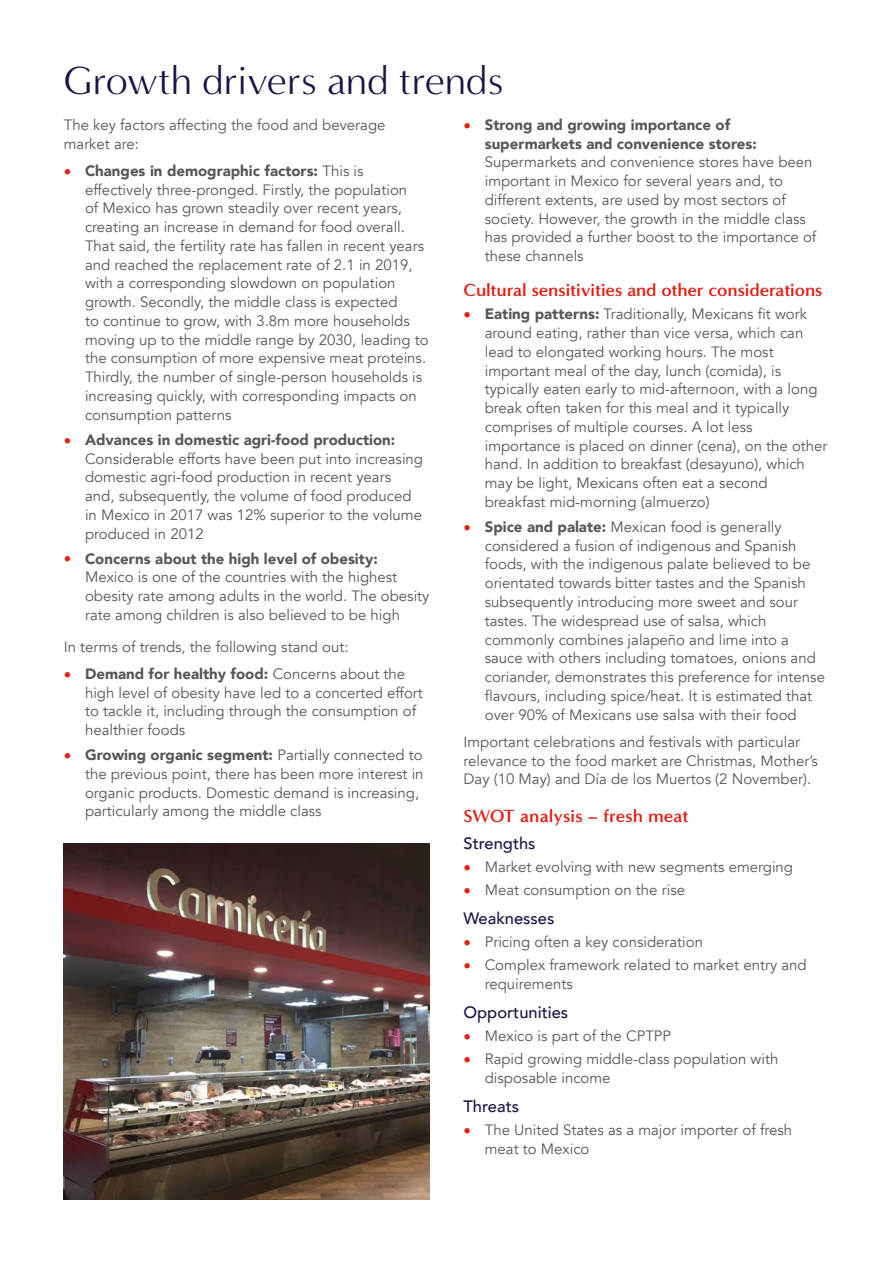
<style>
.page{position:relative;width:893px;height:1263px;background:#fff}
.page>*{position:absolute;margin:0;border:0;box-sizing:border-box;transform-origin:0 0}
.MAIN_HEADING__export{font:40.5px "Minerva Modern";color:#1e1348}
.SUB_HEADING_1__expor{font:700 18px "Minerva Modern";letter-spacing:-.01em;color:#e41f13}
.SUB_HEADING_2__expor{font:500 16.5px "Avenir";color:#1e1348}
.MAIN_BODY__export{font:15px/18.8px "Avenir";color:#575756}
.s1{font-weight:900;color:#e41f13}
.s2{font-weight:900}
.s3{color:#e41f13}
</style>
<div class="page">
<img style="left:64px;top:843px;width:365px;height:356px">
<p class="MAIN_HEADING__export" style="left:64px;top:57px;width:441px">Growth drivers and trends</p>
<p class="MAIN_BODY__export" style="left:64px;top:116px;width:323px">The key factors affecting the food and beverage market are:</p>
<p class="MAIN_BODY__export" style="left:85px;top:162px;width:345px;text-indent:-21px"><span class="s1">•</span> <span class="s2">Changes in demographic factors:</span> This is effectively three-pronged. Firstly, the population<br>of Mexico has grown steadily over recent years, creating an increase in demand for food overall.<br>That said, the fertility rate has fallen in recent years and reached the replacement rate of 2.1 in 2019, with a corresponding slowdown on population growth. Secondly, the middle class is expected<br>to continue to grow, with 3.8m more households moving up to the middle range by 2030, leading to the consumption of more expensive meat proteins.<br>Thirdly, the number of single-person households is increasing quickly, with corresponding impacts on consumption patterns</p>
<p class="MAIN_BODY__export" style="left:85px;top:431px;width:340px;text-indent:-21px"><span class="s1">•</span> <span class="s2">Advances in domestic agri-food production:<br></span>Considerable efforts have been put into increasing domestic agri-food production in recent years and, subsequently, the volume of food produced in Mexico in 2017 was 12% superior to the volume produced in 2012</p>
<p class="MAIN_BODY__export" style="left:85px;top:549px;width:346px;text-indent:-21px"><span class="s1">•</span> <span class="s2">Concerns about the high level of obesity:<br></span>Mexico is one of the countries with the highest obesity rate among adults in the world. The obesity rate among children is also believed to be high</p>
<p class="MAIN_BODY__export" style="left:64px;top:637px;width:286px">In terms of trends, the following stand out:</p>
<p class="MAIN_BODY__export" style="left:85px;top:664px;width:339px;text-indent:-21px"><span class="s1">•</span> <span class="s2">Demand for healthy food:</span> Concerns about the high level of obesity have led to a concerted effort to tackle it, including through the consumption of healthier foods</p>
<p class="MAIN_BODY__export" style="left:85px;top:746px;width:340px;text-indent:-21px"><span class="s1">•</span> <span class="s2">Growing organic segment:</span> Partially connected to the previous point, there has been more interest in organic products. Domestic demand is increasing, particularly among the middle class</p>
<p class="MAIN_BODY__export" style="left:485px;top:116px;width:333px;text-indent:-21px"><span class="s1">•</span> <span class="s2">Strong and growing importance of supermarkets and convenience stores:<br></span>Supermarkets and convenience stores have been important in Mexico for several years and, to different extents, are used by most sectors of society. However, the growth in the middle class has provided a further boost to the importance of these channels</p>
<p class="SUB_HEADING_1__expor" style="left:463px;top:279px;width:361px">Cultural sensitivities and other considerations</p>
<p class="MAIN_BODY__export" style="left:485px;top:305px;width:344px;text-indent:-21px"><span class="s1">•</span> <span class="s2">Eating patterns:</span> Traditionally, Mexicans fit work around eating, rather than vice versa, which can lead to elongated working hours. The most important meal of the day, lunch (comida), is typically eaten early to mid-afternoon, with a long break often taken for this meal and it typically comprises of multiple courses. A lot less importance is placed on dinner (cena), on the other hand. In addition to breakfast (desayuno), which may be light, Mexicans often eat a second breakfast mid-morning (almuerzo)</p>
<p class="MAIN_BODY__export" style="left:485px;top:518px;width:342px;text-indent:-21px"><span class="s1">•</span> <span class="s2">Spice and palate:</span> Mexican food is generally considered a fusion of indigenous and Spanish foods, with the indigenous palate believed to be orientated towards bitter tastes and the Spanish subsequently introducing more sweet and sour tastes. The widespread use of salsa, which commonly combines jalapeño and lime into a sauce with others including tomatoes, onions and coriander, demonstrates this preference for intense flavours, including spice/heat. It is estimated that over 90% of Mexicans use salsa with their food</p>
<p class="MAIN_BODY__export" style="left:463px;top:732px;width:356px">Important celebrations and festivals with particular relevance to the food market are Christmas, Mother’s<br>Day (10 May) and Día de los Muertos (2 November).</p>
<p class="SUB_HEADING_1__expor" style="left:463px;top:805px;width:227px">SWOT analysis – fresh meat</p>
<p class="SUB_HEADING_2__expor" style="left:463px;top:829px;width:74px">Strengths</p>
<p class="MAIN_BODY__export" style="left:463px;top:857px;width:331px"><span class="s3">•</span> Market evolving with new segments emerging</p>
<p class="MAIN_BODY__export" style="left:463px;top:880px;width:223px"><span class="s3">•</span> Meat consumption on the rise</p>
<p class="SUB_HEADING_2__expor" style="left:463px;top:904px;width:92px">Weaknesses</p>
<p class="MAIN_BODY__export" style="left:463px;top:933px;width:241px"><span class="s3">•</span> Pricing often a key consideration</p>
<p class="MAIN_BODY__export" style="left:485px;top:956px;width:323px;text-indent:-21px"><span class="s3">•</span> Complex framework related to market entry and requirements</p>
<p class="SUB_HEADING_2__expor" style="left:463px;top:998px;width:106px">Opportunities</p>
<p class="MAIN_BODY__export" style="left:463px;top:1027px;width:209px"><span class="s3">•</span> Mexico is part of the CPTPP</p>
<p class="MAIN_BODY__export" style="left:485px;top:1050px;width:295px;text-indent:-21px"><span class="s3">•</span> Rapid growing middle-class population with disposable income</p>
<p class="SUB_HEADING_2__expor" style="left:463px;top:1092px;width:57px">Threats</p>
<p class="MAIN_BODY__export" style="left:485px;top:1121px;width:309px;text-indent:-21px"><span class="s3">•</span> The United States as a major importer of fresh meat to Mexico</p>
</div>
